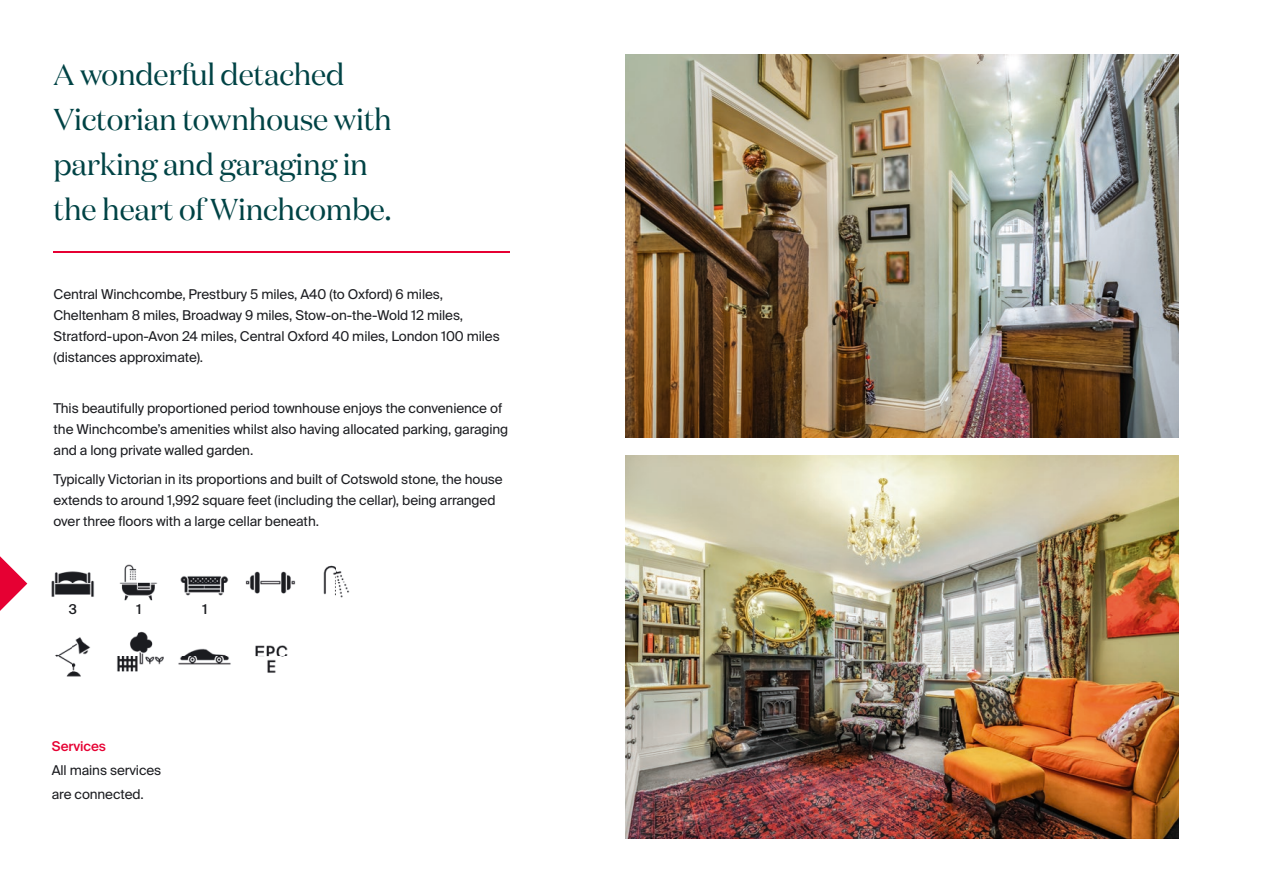
<style>
.page{position:relative;width:1263px;height:893px;background:#fff}
.page>*{position:absolute;margin:0;border:0;box-sizing:border-box;transform-origin:0 0}
.t1{font:30px/45px "Domaine Display";letter-spacing:-.01em;color:#004345}
.t2{font:13.5px/21px "Suisse Intl";letter-spacing:-.01em;color:#1b1c20}
.t3{font:500 13.5px "Suisse Intl";letter-spacing:-.005em;color:#e60033}
.t4{font:500 13.5px "Suisse Intl";color:#1b1c20}
</style>
<div class="page">
<hr style="left:54px;top:251px;width:456px;height:2px;background:#e60033">
<img style="left:625px;top:455px;width:553px;height:384px">
<img style="left:625px;top:54px;width:553px;height:384px">
<svg style="left:0;top:556px;width:27px;height:55px"></svg>
<img style="left:119px;top:564px;width:39px;height:37px">
<img style="left:55px;top:637px;width:36px;height:40px">
<img style="left:117px;top:631px;width:47px;height:41px">
<img style="left:178px;top:648px;width:53px;height:17px">
<img style="left:255px;top:645px;width:33px;height:28px">
<img style="left:245px;top:571px;width:51px;height:23px">
<img style="left:323px;top:565px;width:27px;height:33px">
<img style="left:51px;top:571px;width:43px;height:26px">
<img style="left:180px;top:576px;width:49px;height:20px">
<h1 class="t1" style="left:54px;top:50px;width:340px">A wonderful detached<br>Victorian townhouse with parking and garaging in the heart of Winchcombe.</h1>
<p class="t2" style="left:54px;top:284px;width:448px">Central Winchcombe, Prestbury 5 miles, A40 (to Oxford) 6 miles, Cheltenham 8 miles, Broadway 9 miles, Stow-on-the-Wold 12 miles, Stratford-upon-Avon 24 miles, Central Oxford 40 miles, London 100 miles (distances approximate).</p>
<p class="t2" style="left:54px;top:398px;width:456px">This beautifully proportioned period townhouse enjoys the convenience of the Winchcombe’s amenities whilst also having allocated parking, garaging and a long private walled garden.</p>
<p class="t2" style="left:54px;top:469px;width:451px">Typically Victorian in its proportions and built of Cotswold stone, the house extends to around 1,992 square feet (including the cellar), being arranged over three floors with a large cellar beneath.</p>
<p class="t4" style="left:69px;top:601px;width:10px">3</p>
<p class="t4" style="left:136px;top:601px;width:6px">1</p>
<p class="t4" style="left:202px;top:601px;width:6px">1</p>
<p class="t3" style="left:52px;top:739px;width:56px">Services</p>
<p class="t2" style="left:52px;top:759px;width:111px;line-height:24px">All mains services are connected.</p>
</div>
